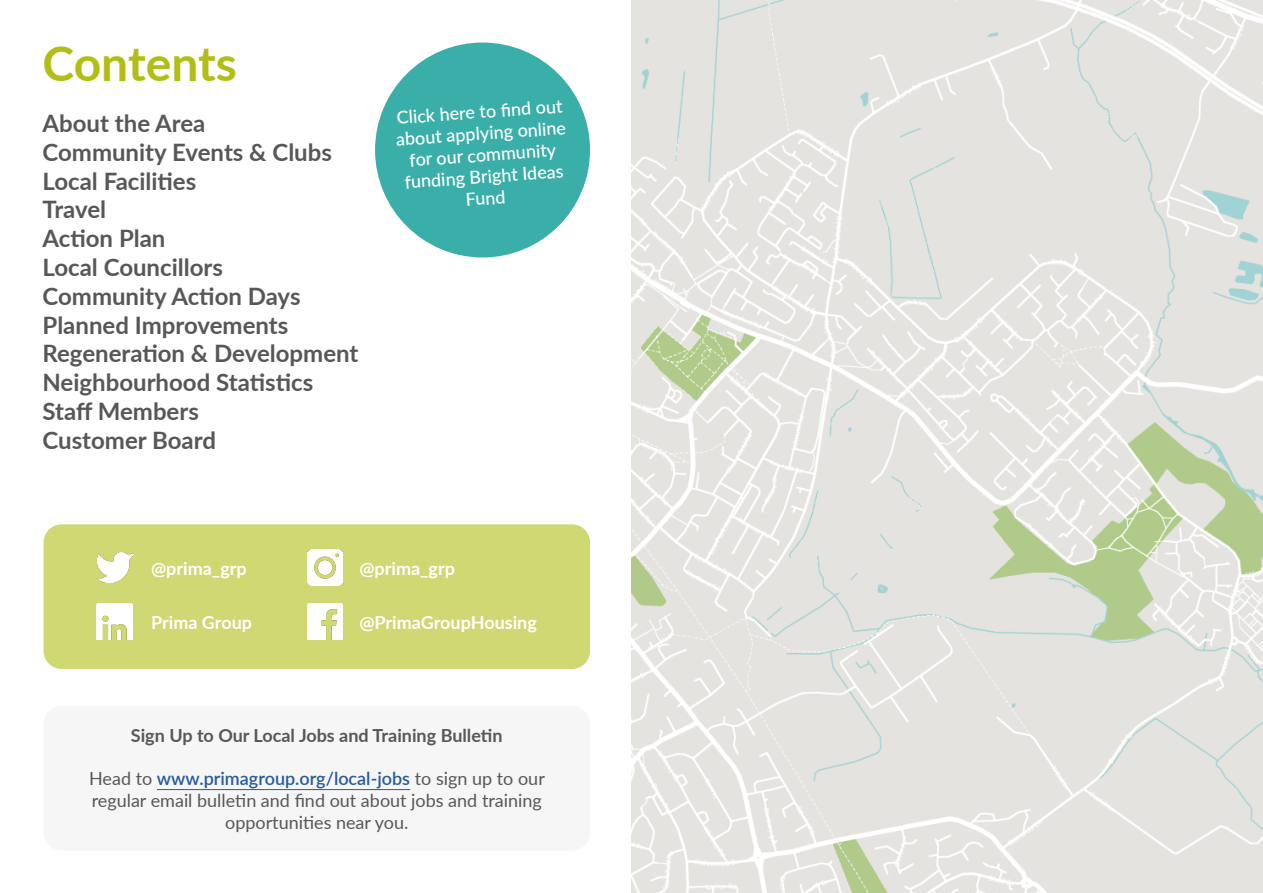
<style>
.page{position:relative;width:1263px;height:893px;background:#fff}
.page>*{position:absolute;margin:0;border:0;box-sizing:border-box;transform-origin:0 0}
.t1{font:700 48px "Lato";letter-spacing:-.005em;color:#b0be16}
.t2{font:700 24px/28.8px "Lato";color:#575756}
.t3{font:18px/21.6px "Lato";color:#575756;text-align:center}
.t4{font:500 18px/21.6px "Lato";color:#fff;text-align:center}
.t5{font:700 18px "Lato";color:#fff}
.t6{font:700 18px "Lato";color:#575756}
.s1{font-weight:600;color:#275b9b}
</style>
<div class="page">
<img style="left:631px;top:0;width:632px;height:893px">
<div style="left:44px;top:706px;width:546px;height:144px;background:#f6f6f6;border-radius:18px"></div>
<hr style="left:157px;top:789px;width:253px;height:1px;background:#275b9b">
<div style="left:375px;top:43px;width:215px;height:214px;background:#3aaea9;border-radius:50%"></div>
<div style="left:44px;top:524px;width:546px;height:145px;background:#cfd873;border-radius:18px"></div>
<img style="left:98px;top:553px;width:35px;height:30px">
<img style="left:307px;top:550px;width:36px;height:36px">
<img style="left:307px;top:604px;width:36px;height:35px">
<img style="left:97px;top:604px;width:35px;height:35px">
<h1 class="t1" style="left:43px;top:28px;width:196px">Contents</h1>
<p class="t2" style="left:43px;top:108px;width:317px">About the Area<br>Community Events &amp; Clubs<br>Local Facilities<br>Travel<br>Action Plan<br>Local Councillors<br>Community Action Days<br>Planned Improvements<br>Regeneration &amp; Development<br>Neighbourhood Statistics<br>Staff Members<br>Customer Board</p>
<p class="t4" style="left:394px;top:106px;width:172px;rotate:-4deg">Click here to fi nd out about applying online for our community funding Bright Ideas<br>Fund</p>
<p class="t5" style="left:151px;top:555px;width:97px">@prima_grp</p>
<p class="t5" style="left:359px;top:555px;width:97px">@prima_grp</p>
<p class="t5" style="left:151px;top:609px;width:102px">Prima Group</p>
<p class="t5" style="left:359px;top:609px;width:179px">@PrimaGroupHousing</p>
<p class="t6" style="left:131px;top:722px;width:373px">Sign Up to Our Local Jobs and Training Bulletin</p>
<p class="t3" style="left:89px;top:767px;width:457px">Head to <span class="s1">www.primagroup.org/local-jobs</span> to sign up to our regular email bulletin and find out about jobs and training opportunities near you.</p>
</div>
